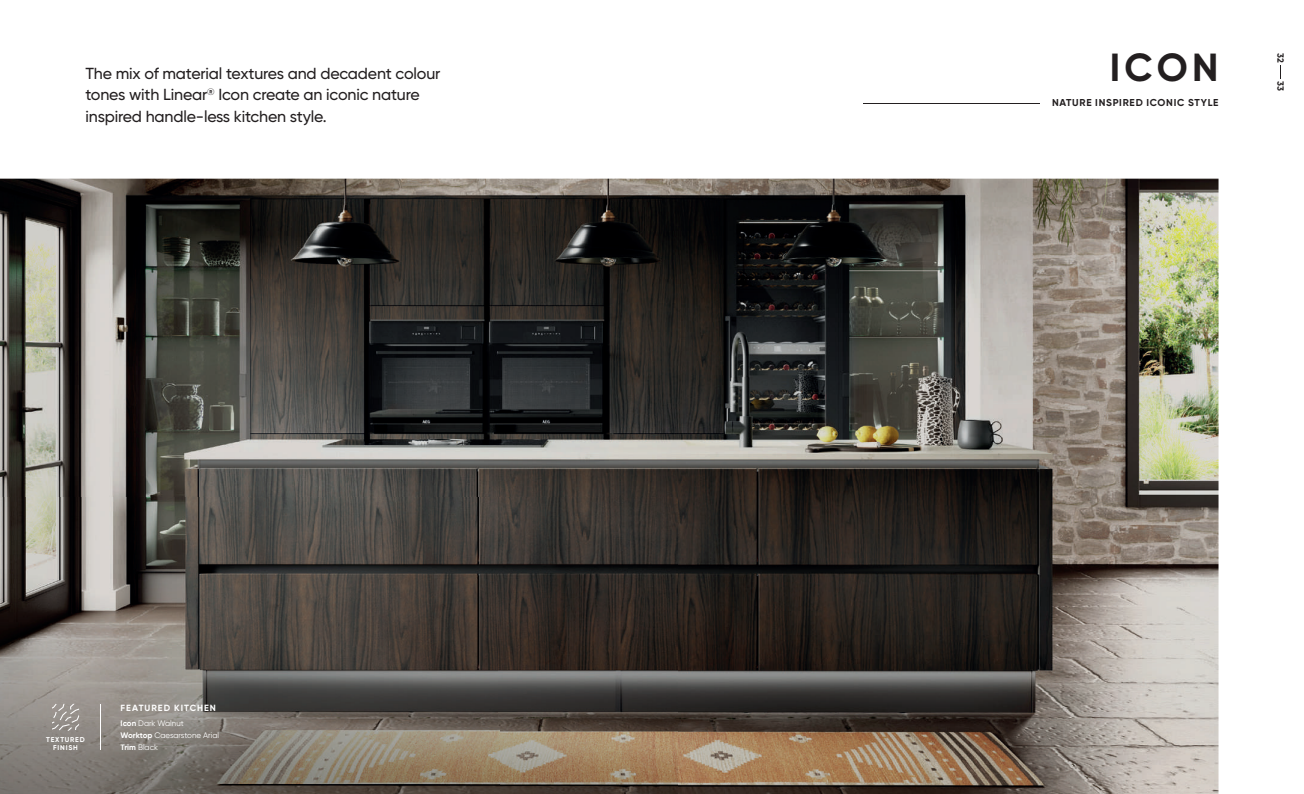
<style>
.page{position:relative;width:1304px;height:794px;background:#fff}
.page>*{position:absolute;margin:0;border:0;box-sizing:border-box;transform-origin:0 0}
.t1{font:700 39.1px "Gilroy";color:#231f20}
.t2{font:500 16px/21.6px "Gilroy";letter-spacing:-.01em;color:#231f20}
.t3{font:700 10px "Gilroy";letter-spacing:.07em;color:#231f20}
.t4{font:700 9px "Gilroy";letter-spacing:.11em;color:#fff}
.t5{font:700 9px "Gilroy";color:#231f20}
.t6{font:8px/12px "Gilroy";color:#fff}
.t7{font:700 7px/7.8px "Gilroy";letter-spacing:.11em;color:#fff;text-align:center}
.s1{font-weight:700}
</style>
<div class="page">
<svg style="left:1280px;top:65px;width:1px;height:14px"></svg>
<img style="left:0;top:179px;width:1218px;height:615px">
<img style="left:0;top:497px;width:677px;height:297px">
<hr style="left:863px;top:103px;width:176px;height:1px;background:#231f20">
<hr style="left:101px;top:703px;width:1px;height:46px;background:#fff">
<svg style="left:52px;top:704px;width:27px;height:26px"></svg>
<p class="t2" style="left:85px;top:62px;width:357px">The mix of material textures and decadent colour tones with Linear<sup>®</sup> Icon create an iconic nature inspired handle-less kitchen style.</p>
<p class="t7" style="left:46px;top:735px;width:40px">TEXTURED<br>FINISH</p>
<p class="t4" style="left:121px;top:702px;width:97px">FEATURED KITCHEN</p>
<p class="t6" style="left:121px;top:716px;width:100px"><span class="s1">Icon</span> Dark Walnut<br><span class="s1">Worktop</span> Caesarstone Arial<br><span class="s1">Trim</span> Black</p>
<h1 class="t1" style="left:1110px;top:43px;width:110px">ICON</h1>
<p class="t3" style="left:1052px;top:96px;width:168px">NATURE INSPIRED ICONIC STYLE</p>
<p class="t5" style="left:1286px;top:53px;width:11px;rotate:90deg">32</p>
<p class="t5" style="left:1286px;top:81px;width:11px;rotate:90deg">33</p>
</div>
